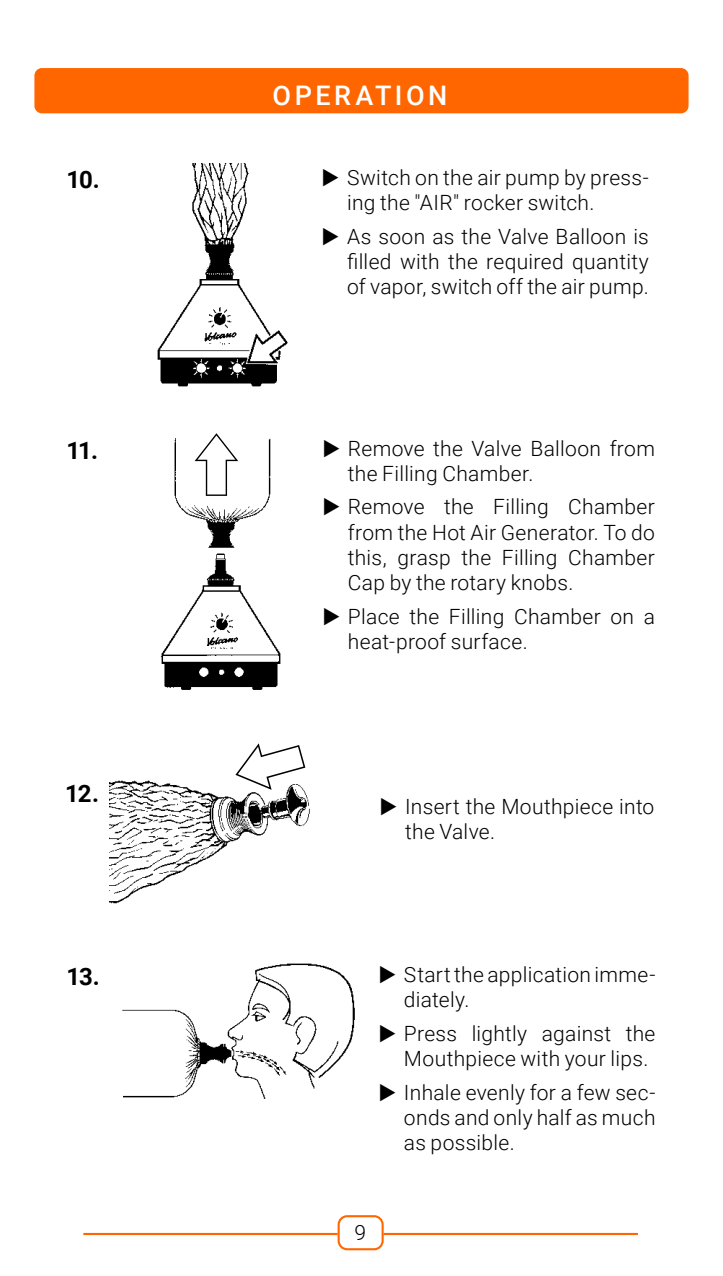
<style>
.page{position:relative;width:723px;height:1276px;background:#fff}
.page>*{position:absolute;margin:0;border:0;box-sizing:border-box;transform-origin:0 0}
.t1{font:500 27px "Roboto";letter-spacing:.13em;color:#fff}
.t2{font:700 24px "Roboto";letter-spacing:-.045em;color:#000}
.t3{font:300 21px/25.2px "Roboto";letter-spacing:.015em;color:#000}
</style>
<div class="page">
<div style="left:338px;top:1215px;width:46px;height:35px;border:2px solid #f60;border-radius:9px"></div>
<hr style="left:83px;top:1233px;width:255px;height:2px;background:#f60">
<hr style="left:384px;top:1233px;width:254px;height:2px;background:#f60">
<div style="left:34px;top:68px;width:654px;height:45px;background:#f60;border-radius:7px"></div>
<img style="left:160px;top:438px;width:121px;height:252px">
<svg style="left:195px;top:433px;width:43px;height:63px"></svg>
<img style="left:109px;top:780px;width:201px;height:124px">
<svg style="left:235px;top:743px;width:70px;height:47px"></svg>
<img style="left:122px;top:963px;width:233px;height:136px">
<img style="left:157px;top:163px;width:131px;height:224px">
<p class="t1" style="left:272px;top:76px;width:176px">OPERATION</p>
<p class="t2" style="left:66px;top:163px;width:35px">10.</p>
<p class="t3" style="left:347px;top:164px;width:303px">Switch on the air pump by press&shy;ing the "AIR" rocker switch.</p>
<p class="t3" style="left:347px;top:223px;width:303px;text-align:justify">As soon as the Valve Balloon is filled with the required quantity of vapor, switch off the air pump.</p>
<p class="t2" style="left:66px;top:433px;width:33px">11.</p>
<p class="t3" style="left:348px;top:435px;width:309px">Remove the Valve Balloon from the Filling Chamber.</p>
<p class="t3" style="left:348px;top:493px;width:309px;text-align:justify">Remove the Filling Chamber from the Hot Air Generator. To do this, grasp the Filling Chamber Cap by the rotary knobs.</p>
<p class="t3" style="left:348px;top:603px;width:309px">Place the Filling Chamber on a heat-proof surface.</p>
<p class="t2" style="left:65px;top:776px;width:35px">12.</p>
<p class="t3" style="left:405px;top:793px;width:251px">Insert the Mouthpiece into the Valve.</p>
<p class="t2" style="left:66px;top:959px;width:35px">13.</p>
<p class="t3" style="left:404px;top:961px;width:253px">Start the application imme&shy;diately.</p>
<p class="t3" style="left:404px;top:1019px;width:253px">Press lightly against the<br>Mouthpiece with your lips.</p>
<p class="t3" style="left:404px;top:1078px;width:253px;text-align:justify">Inhale evenly for a few sec&shy;onds and only half as much as possible.</p>
<p class="t3" style="left:354px;top:1219px;width:13px">9</p>
</div>
